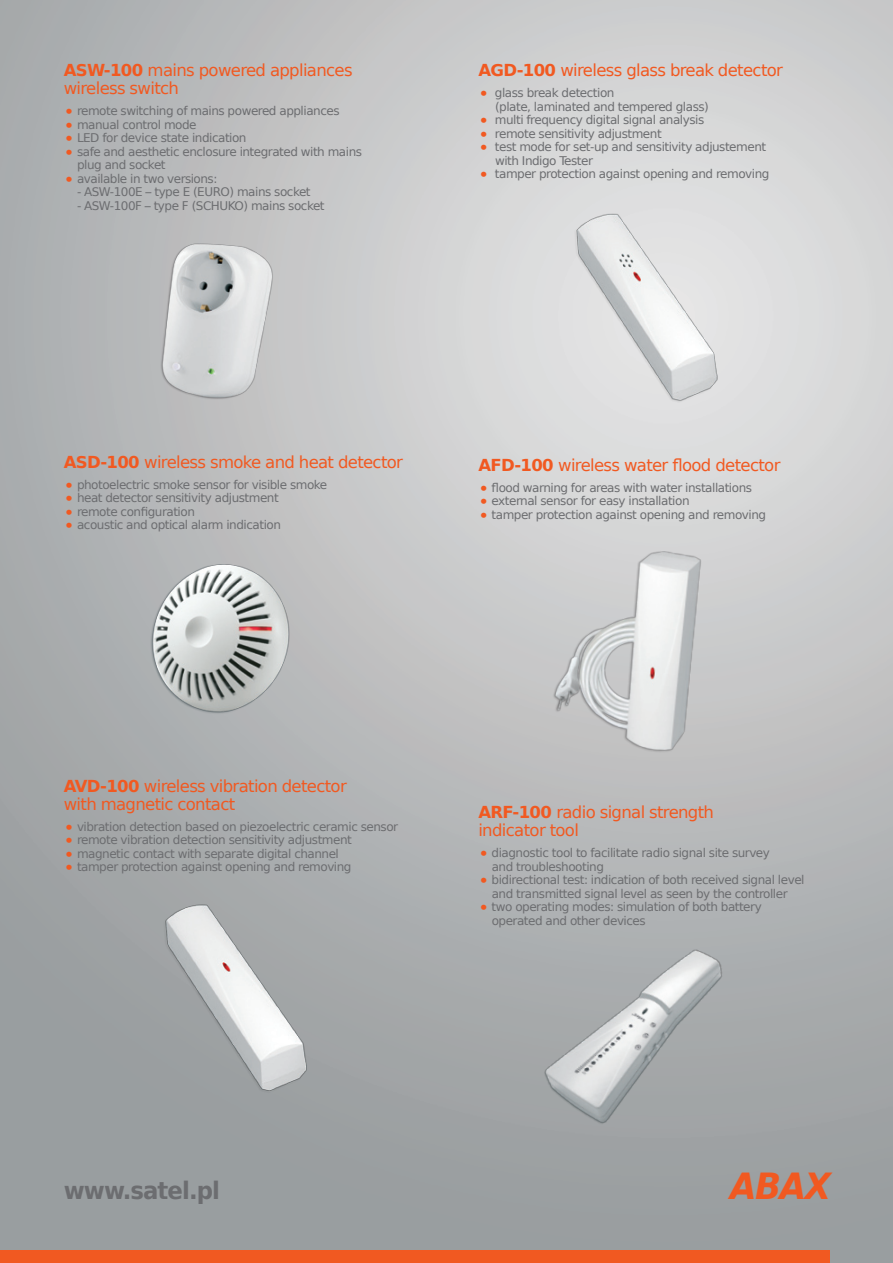
<style>
.page{position:relative;width:893px;height:1263px;background:#fff}
.page>*{position:absolute;margin:0;border:0;box-sizing:border-box;transform-origin:0 0}
.t1{font:italic 700 36px "Prima Sans EU";color:#f15921;scale:.95 1}
.t2{font:700 24px "Prima Sans EU";letter-spacing:-.04em;color:#6c6d70;scale:.95 1}
.t3{font:16.5px/18px "Prima Sans EU";letter-spacing:-.04em;color:#f15921}
.t4{font:12px/13.5px "Prima Sans EU";letter-spacing:-.04em;color:#6c6d70}
.s1{font-weight:700}
.s2{font-size:18px;color:#f15921}
</style>
<div class="page">
<img style="left:0;top:0;width:893px;height:1263px">
<div style="left:0;top:1250px;width:829px;height:13px;background:#f15921"></div>
<img style="left:122px;top:220px;width:179px;height:228px">
<img style="left:139px;top:547px;width:197px;height:179px">
<img style="left:123px;top:865px;width:249px;height:280px">
<img style="left:534px;top:196px;width:242px;height:232px">
<img style="left:540px;top:535px;width:177px;height:235px">
<img style="left:502px;top:936px;width:273px;height:210px">
<h3 class="t3" style="left:64px;top:61px;width:290px"><span class="s1">ASW-100</span> mains powered appliances wireless switch</h3>
<p class="t4" style="left:64px;top:104px;width:277px"><span class="s2">•</span> remote switching of mains powered appliances</p>
<p class="t4" style="left:64px;top:117px;width:134px"><span class="s2">•</span> manual control mode</p>
<p class="t4" style="left:64px;top:131px;width:184px"><span class="s2">•</span> LED for device state indication</p>
<p class="t4" style="left:77px;top:144px;width:286px;text-indent:-13px"><span class="s2">•</span> safe and aesthetic enclosure integrated with mains plug and socket</p>
<p class="t4" style="left:64px;top:171px;width:155px"><span class="s2">•</span> available in two versions:</p>
<p class="t4" style="left:77px;top:185px;width:235px">- ASW-100E – type E (EURO) mains socket</p>
<p class="t4" style="left:77px;top:198px;width:249px">- ASW-100F – type F (SCHUKO) mains socket</p>
<h3 class="t3" style="left:478px;top:61px;width:306px"><span class="s1">AGD-100</span> wireless glass break detector</h3>
<p class="t4" style="left:495px;top:86px;width:215px;text-indent:-17px"><span class="s2">•</span> glass break detection<br>(plate, laminated and tempered glass)</p>
<p class="t4" style="left:478px;top:113px;width:227px"><span class="s2">•</span> multi frequency digital signal analysis</p>
<p class="t4" style="left:478px;top:126px;width:185px"><span class="s2">•</span> remote sensitivity adjustment</p>
<p class="t4" style="left:495px;top:140px;width:273px;text-indent:-17px"><span class="s2">•</span> test mode for set-up and sensitivity adjustement with Indigo Tester</p>
<p class="t4" style="left:478px;top:167px;width:293px"><span class="s2">•</span> tamper protection against opening and removing</p>
<h3 class="t3" style="left:64px;top:452px;width:341px"><span class="s1">ASD-100</span> wireless smoke and heat detector</h3>
<p class="t4" style="left:64px;top:477px;width:265px"><span class="s2">•</span> photoelectric smoke sensor for visible smoke</p>
<p class="t4" style="left:64px;top:491px;width:216px"><span class="s2">•</span> heat detector sensitivity adjustment</p>
<p class="t4" style="left:64px;top:504px;width:133px"><span class="s2">•</span> remote configuration</p>
<p class="t4" style="left:64px;top:518px;width:219px"><span class="s2">•</span> acoustic and optical alarm indication</p>
<h3 class="t3" style="left:478px;top:456px;width:304px"><span class="s1">AFD-100</span> wireless water flood detector</h3>
<p class="t4" style="left:478px;top:481px;width:275px"><span class="s2">•</span> flood warning for areas with water installations</p>
<p class="t4" style="left:478px;top:494px;width:213px"><span class="s2">•</span> external sensor for easy installation</p>
<p class="t4" style="left:478px;top:508px;width:289px"><span class="s2">•</span> tamper protection against opening and removing</p>
<h3 class="t3" style="left:64px;top:776px;width:285px"><span class="s1">AVD-100</span> wireless vibration detector with magnetic contact</h3>
<p class="t4" style="left:64px;top:819px;width:336px"><span class="s2">•</span> vibration detection based on piezoelectric ceramic sensor</p>
<p class="t4" style="left:64px;top:833px;width:290px"><span class="s2">•</span> remote vibration detection sensitivity adjustment</p>
<p class="t4" style="left:64px;top:846px;width:277px"><span class="s2">•</span> magnetic contact with separate digital channel</p>
<p class="t4" style="left:64px;top:860px;width:289px"><span class="s2">•</span> tamper protection against opening and removing</p>
<h3 class="t3" style="left:478px;top:803px;width:237px"><span class="s1">ARF-100</span> radio signal strength indicator tool</h3>
<p class="t4" style="left:492px;top:846px;width:280px;text-indent:-13px"><span class="s2">•</span> diagnostic tool to facilitate radio signal site survey and troubleshooting</p>
<p class="t4" style="left:478px;top:873px;width:328px;text-align:center"><span class="s2">•</span> bidirectional test: indication of both received signal level and transmitted signal level as seen by the controller</p>
<p class="t4" style="left:492px;top:900px;width:272px;text-indent:-13px"><span class="s2">•</span> two operating modes: simulation of both battery operated and other devices</p>
<h2 class="t2" style="left:64px;top:1174px;width:166px">www.satel.pl</h2>
<h1 class="t1" style="left:730px;top:1161px;width:108px">ABAX</h1>
</div>
